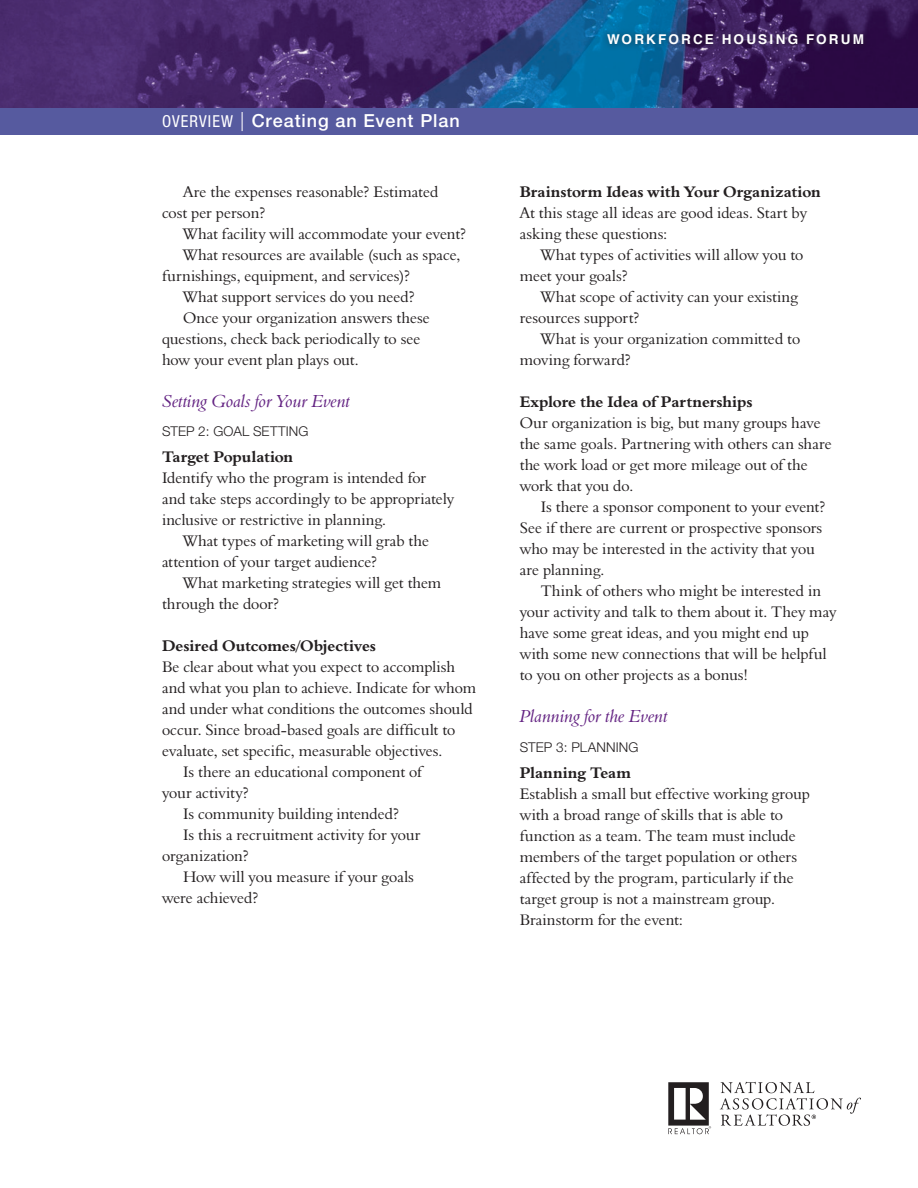
<style>
.page{position:relative;width:918px;height:1188px;background:#fff}
.page>*{position:absolute;margin:0;border:0;box-sizing:border-box;transform-origin:0 0}
.Purple_Subhead{font:18px "Aldine 401 BT Italic A";letter-spacing:-.005em;color:#642483}
.Bulleted_Text_Small{font:500 18px "Helvetica Neue";letter-spacing:.05em;color:#fff}
.Body_Copy-Small-No_I{font:15.75px/21px "Aldine 401 BT Roman A";color:#231f20}
.Body_Copy-Small{font:15.75px/21px "Aldine 401 BT Roman A";color:#231f20}
.Body_Copy-Small-Spac{font:15.75px/21px "Aldine 401 BT Roman A";color:#231f20}
.Body_Copy-Small-No_I-2{font:15.75px "Aldine 401 BT Bold A";letter-spacing:-.005em;color:#231f20}
.Caps_Subhead-9pts{font:300 13.5px "Helvetica Neue";letter-spacing:.01em;color:#231f20}
.t1{font:700 13.5px "Helvetica";letter-spacing:.165em;color:#fff}
.s1{font-weight:400;font-stretch:condensed;font-size:16.5px}
.s2{font-weight:300;font-size:19.05px}
.s3{font-family:"Aldine 401 BT Bold A"}
</style>
<div class="page">
<img style="left:0;top:0;width:918px;height:108px">
<div style="left:598px;top:26px;width:271px;height:24px;background:#231f20;opacity:.25"></div>
<div style="left:0;top:108px;width:918px;height:26px;background:#565a9f"></div>
<svg style="left:668px;top:1082px;width:43px;height:52px"></svg>
<svg style="left:720px;top:1082px;width:141px;height:44px"></svg>
<p class="Bulleted_Text_Small" style="left:162px;top:110px;width:299px"><span class="s1">OVERVIEW</span> <span class="s2">|</span> Creating an Event Plan</p>
<p class="Body_Copy-Small" style="left:162px;top:181px;width:278px;text-indent:21px">Are the expenses reasonable? Estimated cost per person?</p>
<p class="Body_Copy-Small" style="left:183px;top:223px;width:285px">What facility will accommodate your event?</p>
<p class="Body_Copy-Small" style="left:162px;top:244px;width:300px;text-indent:21px">What resources are available (such as space, furnishings, equipment, and services)?</p>
<p class="Body_Copy-Small" style="left:183px;top:286px;width:233px">What support services do you need?</p>
<p class="Body_Copy-Small-Spac" style="left:162px;top:307px;width:269px;text-indent:21px">Once your organization answers these questions, check back periodically to see how your event plan plays out.</p>
<p class="Purple_Subhead" style="left:162px;top:390px;width:190px">Setting Goals for Your Event</p>
<p class="Caps_Subhead-9pts" style="left:162px;top:423px;width:148px">STEP 2: GOAL SETTING</p>
<p class="Body_Copy-Small-No_I" style="left:162px;top:446px;width:294px"><span class="s3">Target Population<br></span>Identify who the program is intended for<br>and take steps accordingly to be appropriately inclusive or restrictive in planning.</p>
<p class="Body_Copy-Small" style="left:162px;top:530px;width:269px;text-indent:21px">What types of marketing will grab the attention of your target audience?</p>
<p class="Body_Copy-Small-Spac" style="left:162px;top:572px;width:281px;text-indent:21px">What marketing strategies will get them through the door?</p>
<p class="Body_Copy-Small-No_I-2" style="left:162px;top:636px;width:216px">Desired Outcomes/Objectives</p>
<p class="Body_Copy-Small-No_I" style="left:162px;top:656px;width:316px">Be clear about what you expect to accomplish and what you plan to achieve. Indicate for whom and under what conditions the outcomes should occur. Since broad-based goals are difficult to evaluate, set specific, measurable objectives.</p>
<p class="Body_Copy-Small" style="left:162px;top:761px;width:262px;text-indent:21px">Is there an educational component of your activity?</p>
<p class="Body_Copy-Small" style="left:183px;top:803px;width:218px">Is community building intended?</p>
<p class="Body_Copy-Small" style="left:162px;top:824px;width:260px;text-indent:21px">Is this a recruitment activity for your organization?</p>
<p class="Body_Copy-Small-Spac" style="left:162px;top:866px;width:254px;text-indent:21px">How will you measure if your goals were achieved?</p>
<p class="t1" style="left:607px;top:28px;width:258px">WORKFORCE HOUSING FORUM</p>
<p class="Body_Copy-Small-No_I-2" style="left:520px;top:182px;width:303px">Brainstorm Ideas with Your Organization</p>
<p class="Body_Copy-Small-No_I" style="left:520px;top:202px;width:289px">At this stage all ideas are good ideas. Start by asking these questions:</p>
<p class="Body_Copy-Small" style="left:520px;top:244px;width:285px;text-indent:21px">What types of activities will allow you to meet your goals?</p>
<p class="Body_Copy-Small" style="left:520px;top:286px;width:280px;text-indent:21px">What scope of activity can your existing resources support?</p>
<p class="Body_Copy-Small-Spac" style="left:520px;top:328px;width:282px;text-indent:21px">What is your organization committed to moving forward?</p>
<p class="Body_Copy-Small-No_I-2" style="left:520px;top:392px;width:234px">Explore the Idea of Partnerships</p>
<p class="Body_Copy-Small-No_I" style="left:520px;top:412px;width:314px">Our organization is big, but many groups have the same goals. Partnering with others can share the work load or get more mileage out of the work that you do.</p>
<p class="Body_Copy-Small" style="left:520px;top:496px;width:307px;text-indent:21px">Is there a sponsor component to your event?<br>See if there are current or prospective sponsors who may be interested in the activity that you are planning.</p>
<p class="Body_Copy-Small-Spac" style="left:520px;top:580px;width:318px;text-indent:21px">Think of others who might be interested in your activity and talk to them about it. They may have some great ideas, and you might end up with some new connections that will be helpful to you on other projects as a bonus!</p>
<p class="Purple_Subhead" style="left:520px;top:705px;width:150px">Planning for the Event</p>
<p class="Caps_Subhead-9pts" style="left:520px;top:738px;width:120px">STEP 3: PLANNING</p>
<p class="Body_Copy-Small-No_I-2" style="left:520px;top:763px;width:113px">Planning Team</p>
<p class="Body_Copy-Small-No_I" style="left:520px;top:783px;width:292px">Establish a small but effective working group with a broad range of skills that is able to function as a team. The team must include members of the target population or others affected by the program, particularly if the target group is not a mainstream group.<br>Brainstorm for the event:</p>
</div>
